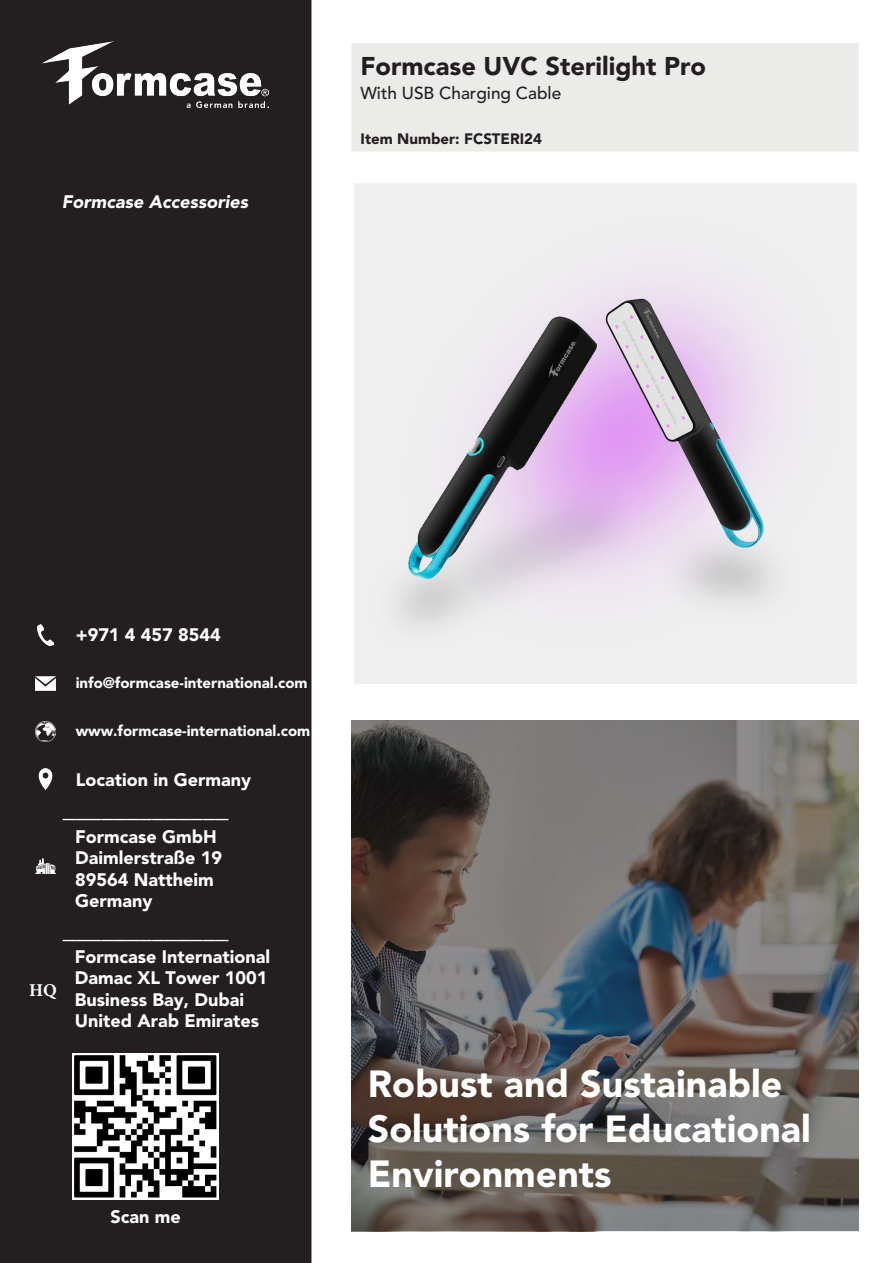
<style>
.page{position:relative;width:893px;height:1263px;background:#fff}
.page>*{position:absolute;margin:0;border:0;box-sizing:border-box;transform-origin:0 0}
.t1{font:900 37.5px/45px "Avenir LT Std";color:#fff}
.t2{font:900 25.5px "Avenir LT Std";color:#fff}
.t3{font:900 25.5px "Avenir LT Std";color:#231f20}
.t4{font:900 18px/21.5px "Avenir LT Std";color:#fff}
.t5{font:italic 900 18px "Avenir LT Std";color:#fff}
.t6{font:700 18px "Minion Pro";color:#fff}
.t7{font:500 17.25px "Avenir LT Std";color:#231f20}
.t8{font:900 15px "Avenir LT Std";color:#fff}
.t9{font:900 15px "Avenir LT Std";color:#231f20}
</style>
<div class="page">
<div style="left:0;top:0;width:311px;height:1263px;background:#231f20"></div>
<img style="left:355px;top:185px;width:501px;height:498px">
<div style="left:350px;top:182px;width:510px;height:510px;border:2px solid #fff"></div>
<div style="left:350px;top:41px;width:510px;height:112px;background:#ebebea;border:2px solid #fff"></div>
<img style="left:42px;top:41px;width:226px;height:67px">
<img style="left:38px;top:624px;width:15px;height:21px">
<img style="left:35px;top:676px;width:21px;height:14px">
<img style="left:35px;top:721px;width:21px;height:20px">
<img style="left:35px;top:858px;width:21px;height:15px">
<img style="left:35px;top:769px;width:21px;height:20px">
<img style="left:72px;top:1053px;width:147px;height:147px">
<svg style="left:351px;top:721px;width:507px;height:510px;background:#625e5c"></svg>
<p class="t5" style="left:62px;top:190px;width:188px">Formcase Accessories</p>
<p class="t3" style="left:360px;top:51px;width:347px">Formcase UVC Sterilight Pro</p>
<p class="t7" style="left:360px;top:83px;width:202px">With USB Charging Cable</p>
<p class="t9" style="left:361px;top:130px;width:183px">Item Number: FCSTERI24</p>
<p class="t4" style="left:76px;top:624px;width:147px">+971 4 457 8544</p>
<p class="t8" style="left:76px;top:673px;width:233px">info@formcase-international.com</p>
<p class="t8" style="left:76px;top:721px;width:236px">www.formcase-international.com</p>
<p class="t4" style="left:76px;top:769px;width:177px">Location in Germany</p>
<p class="t2" style="left:63px;top:793px;width:167px">_____________</p>
<p class="t4" style="left:75px;top:826px;width:143px">Formcase GmbH</p>
<p class="t4" style="left:75px;top:847px;width:148px">Daimlerstraße 19</p>
<p class="t4" style="left:75px;top:869px;width:140px">89564 Nattheim</p>
<p class="t4" style="left:75px;top:890px;width:79px">Germany</p>
<p class="t2" style="left:63px;top:913px;width:167px">_____________</p>
<p class="t6" style="left:29px;top:977px;width:29px">HQ</p>
<p class="t4" style="left:75px;top:946px;width:197px">Formcase International<br>Damac XL Tower 1001<br>Business Bay, Dubai<br>United Arab Emirates</p>
<p class="t4" style="left:110px;top:1206px;width:72px">Scan me</p>
<p class="t1" style="left:368px;top:1061px;width:444px">Robust and Sustainable<br>Solutions for Educational<br>Environments</p>
</div>
